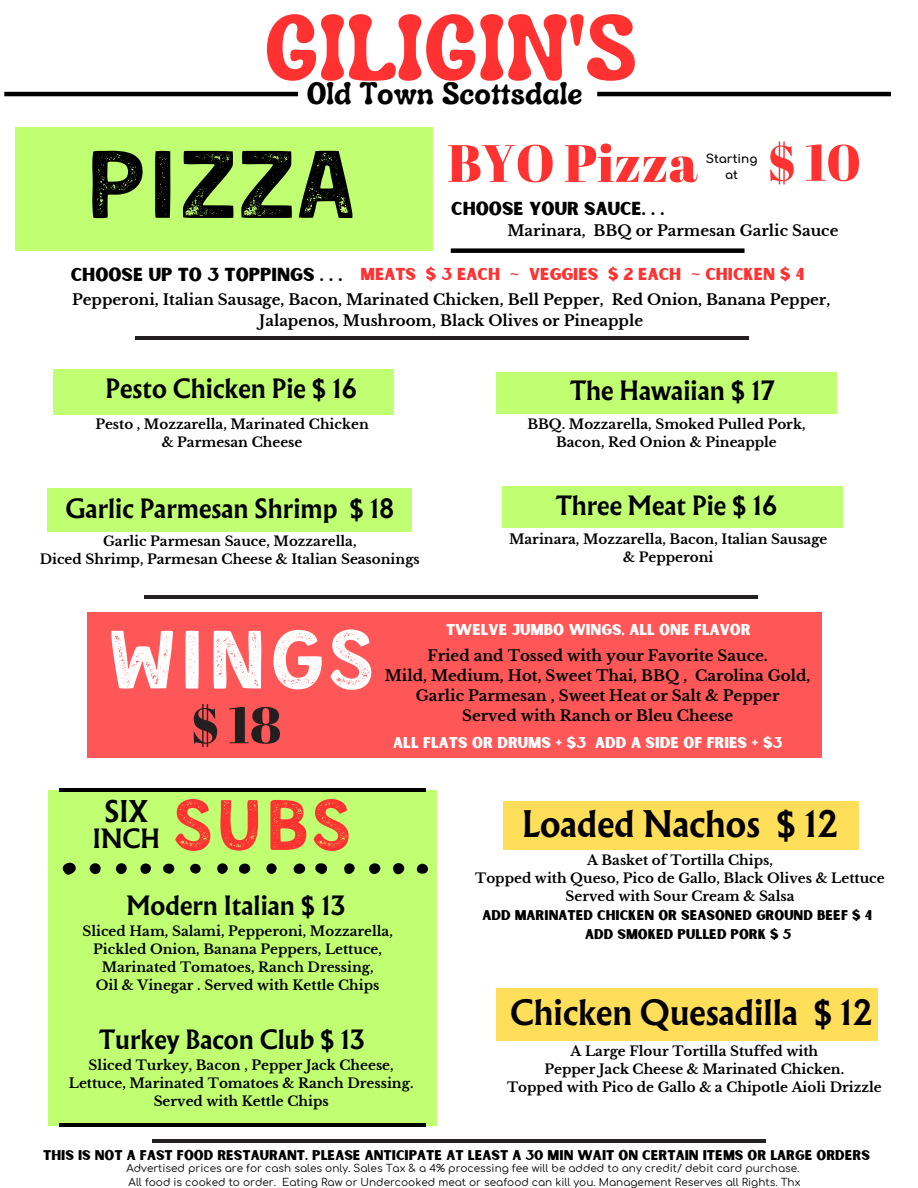
<style>
.page{position:relative;width:918px;height:1188px;background:#fff}
.page>*{position:absolute;margin:0;border:0;box-sizing:border-box;transform-origin:0 0}
.t1{font:99px "Kent 4 F Printed";color:#000}
.t2{font:700 93px "Luckybones";color:#ff3131}
.t3{font:85.5px "Kent 4 F Printed";color:#fff}
.t4{font:73.5px "Kent 4 F Printed";color:#ff3131}
.t5{font:52.5px "Abril Fatface";color:#ff3131}
.t6{font:51px "Abril Fatface";color:#ff3131}
.t7{font:51px "Abril Fatface";color:#231f20}
.t8{font:700 33px "Albertus Nova";color:#000}
.t9{font:700 31.5px "Albertus Nova";color:#000}
.t10{font:700 31.5px "Luckybones";color:#000}
.t11{font:700 27px "Albertus Nova";color:#000}
.t12{font:700 24px "Albertus Nova";color:#000}
.t13{font:18px "Sunborn Sans One";color:#000}
.t14{font:16.5px "Sunborn Sans One";color:#ff3131}
.t15{font:700 15px/20.2px "Libre Baskerville";color:#000;text-align:center}
.t16{font:15px "Sunborn Sans One";color:#fff}
.t17{font:700 13.5px/18px "Libre Baskerville";color:#000;text-align:center}
.t18{font:13.5px "Sunborn Sans One";color:#000}
.t19{font:700 12px "Comfortaa";color:#000}
.t20{font:10.5px "Comfortaa";color:#000}
.s1{font-family:"Noto Sans"}
</style>
<div class="page">
<hr style="left:4px;top:92px;width:294px;height:4px;background:#000">
<div style="left:15px;top:127px;width:418px;height:124px;background:#c1ff72"></div>
<div style="left:87px;top:613px;width:735px;height:145px;background:#ff5757"></div>
<div style="left:503px;top:801px;width:356px;height:49px;background:#ffde59"></div>
<div style="left:496px;top:988px;width:381px;height:53px;background:#ffde59"></div>
<div style="left:53px;top:369px;width:340px;height:45px;background:#c1ff72"></div>
<div style="left:496px;top:372px;width:341px;height:42px;background:#c1ff72"></div>
<hr style="left:597px;top:92px;width:294px;height:4px;background:#000">
<div style="left:451px;top:248px;width:294px;height:5px;background:#000"></div>
<hr style="left:135px;top:336px;width:614px;height:3px;background:#231f20">
<div style="left:48px;top:488px;width:364px;height:44px;background:#c1ff72"></div>
<div style="left:502px;top:486px;width:341px;height:42px;background:#c1ff72"></div>
<hr style="left:145px;top:595px;width:613px;height:4px;background:#231f20">
<hr style="left:152px;top:1139px;width:614px;height:4px;background:#231f20">
<div style="left:48px;top:790px;width:388px;height:336px;background:#c1ff72"></div>
<svg style="left:62px;top:863px;width:14px;height:12px"></svg>
<svg style="left:315px;top:863px;width:12px;height:11px"></svg>
<div style="left:393px;top:863px;width:11px;height:11px;background:#000;border-radius:50%"></div>
<div style="left:369px;top:863px;width:11px;height:11px;background:#000;border-radius:50%"></div>
<div style="left:90px;top:863px;width:11px;height:11px;background:#000;border-radius:50%"></div>
<svg style="left:293px;top:864px;width:12px;height:10px"></svg>
<div style="left:116px;top:863px;width:11px;height:11px;background:#000;border-radius:50%"></div>
<div style="left:239px;top:864px;width:11px;height:10px;background:#000;border-radius:50%"></div>
<svg style="left:163px;top:864px;width:12px;height:10px"></svg>
<div style="left:344px;top:863px;width:11px;height:11px;background:#000;border-radius:5px"></div>
<svg style="left:417px;top:864px;width:11px;height:10px"></svg>
<div style="left:217px;top:863px;width:11px;height:11px;background:#000;border-radius:50%"></div>
<div style="left:140px;top:864px;width:11px;height:10px;background:#000;border-radius:5px"></div>
<svg style="left:266px;top:863px;width:11px;height:11px"></svg>
<div style="left:190px;top:864px;width:11px;height:10px;background:#000;border-radius:50%"></div>
<hr style="left:60px;top:788px;width:366px;height:3px;background:#000">
<hr style="left:60px;top:1123px;width:366px;height:3px;background:#000">
<h1 class="t2" style="left:265px;top:-13px;width:374px">GILIGIN'S</h1>
<h6 class="t10" style="left:307px;top:72px;width:277px">Old Town Scottsdale</h6>
<h2 class="t5" style="left:447px;top:126px;width:252px">BYO Pizza</h2>
<h5 class="t19" style="left:706px;top:152px;width:53px">Starting</h5>
<p class="t6" style="left:767px;top:127px;width:95px">$10</p>
<p class="t1" style="left:84px;top:144px;width:273px">PIZZA</p>
<p class="t19" style="left:725px;top:168px;width:14px">at</p>
<p class="t13" style="left:451px;top:197px;width:215px">CHOOSE YOUR SAUCE. . .</p>
<p class="t15" style="left:507px;top:221px;width:333px">Marinara, BBQ or Parmesan Garlic Sauce</p>
<p class="t13" style="left:71px;top:263px;width:273px">CHOOSE UP TO 3 TOPPINGS . . .</p>
<h5 class="t15" style="left:72px;top:290px;width:760px">Pepperoni, Italian Sausage, Bacon, Marinated Chicken, Bell Pepper, Red Onion, Banana Pepper,<br>Jalapenos, Mushroom, Black Olives or Pineapple</h5>
<p class="t14" style="left:360px;top:264px;width:446px">MEATS $ 3 EACH <span class="s1">~</span> VEGGIES $ 2 EACH <span class="s1">~</span> CHICKEN $ 4</p>
<p class="t12" style="left:106px;top:372px;width:253px">Pesto Chicken Pie $ 16</p>
<p class="t12" style="left:571px;top:374px;width:206px">The Hawaiian $ 17</p>
<p class="t17" style="left:95px;top:415px;width:275px">Pesto , Mozzarella, Marinated Chicken</p>
<p class="t17" style="left:162px;top:433px;width:142px">&amp; Parmesan Cheese</p>
<p class="t17" style="left:527px;top:415px;width:280px">BBQ. Mozzarella, Smoked Pulled Pork,</p>
<h4 class="t17" style="left:556px;top:433px;width:222px">Bacon, Red Onion &amp; Pineapple</h4>
<p class="t12" style="left:65px;top:492px;width:330px">Garlic Parmesan Shrimp $ 18</p>
<p class="t17" style="left:103px;top:532px;width:255px">Garlic Parmesan Sauce, Mozzarella,</p>
<p class="t17" style="left:40px;top:550px;width:382px">Diced Shrimp, Parmesan Cheese &amp; Italian Seasonings</p>
<p class="t12" style="left:556px;top:489px;width:222px">Three Meat Pie $ 16</p>
<p class="t17" style="left:509px;top:530px;width:320px">Marinara, Mozzarella, Bacon, Italian Sausage &amp; Pepperoni</p>
<p class="t3" style="left:106px;top:624px;width:271px">WINGS</p>
<p class="t7" style="left:190px;top:689px;width:92px">$18</p>
<p class="t16" style="left:446px;top:620px;width:306px">TWELVE JUMBO WINGS, ALL ONE FLAVOR</p>
<p class="t15" style="left:427px;top:645px;width:342px">Fried and Tossed with your Favorite Sauce.</p>
<p class="t15" style="left:385px;top:665px;width:427px">Mild, Medium, Hot, Sweet Thai, BBQ , Carolina Gold,<br>Garlic Parmesan , Sweet Heat or Salt &amp; Pepper</p>
<p class="t15" style="left:462px;top:706px;width:273px">Served with Ranch or Bleu Cheese</p>
<p class="t16" style="left:393px;top:733px;width:391px">ALL FLATS OR DRUMS + $3 ADD A SIDE OF FRIES + $3</p>
<p class="t11" style="left:104px;top:792px;width:45px">SIX</p>
<p class="t12" style="left:93px;top:822px;width:69px">INCH</p>
<p class="t4" style="left:172px;top:795px;width:183px">SUBS</p>
<p class="t12" style="left:126px;top:889px;width:220px">Modern Italian $ 13</p>
<p class="t8" style="left:522px;top:801px;width:317px">Loaded Nachos $ 12</p>
<p class="t17" style="left:587px;top:852px;width:188px">A Basket of Tortilla Chips,</p>
<p class="t17" style="left:475px;top:870px;width:411px">Topped with Queso, Pico de Gallo, Black Olives &amp; Lettuce</p>
<p class="t17" style="left:566px;top:888px;width:231px">Served with Sour Cream &amp; Salsa</p>
<p class="t18" style="left:483px;top:907px;width:391px">ADD MARINATED CHICKEN OR SEASONED GROUND BEEF $ 4</p>
<h6 class="t17" style="left:82px;top:923px;width:312px">Sliced Ham, Salami, Pepperoni, Mozzarella,</h6>
<p class="t17" style="left:93px;top:941px;width:290px">Pickled Onion, Banana Peppers, Lettuce,</p>
<p class="t17" style="left:102px;top:959px;width:273px">Marinated Tomatoes, Ranch Dressing,</p>
<p class="t17" style="left:96px;top:977px;width:285px">Oil &amp; Vinegar . Served with Kettle Chips</p>
<p class="t12" style="left:100px;top:1023px;width:267px">Turkey Bacon Club $ 13</p>
<p class="t17" style="left:89px;top:1056px;width:307px">Sliced Turkey, Bacon , Pepper Jack Cheese,</p>
<p class="t17" style="left:69px;top:1074px;width:346px">Lettuce, Marinated Tomatoes &amp; Ranch Dressing.</p>
<h6 class="t17" style="left:154px;top:1092px;width:177px">Served with Kettle Chips</h6>
<p class="t18" style="left:585px;top:925px;width:208px">ADD SMOKED PULLED PORK $ 5</p>
<p class="t9" style="left:510px;top:991px;width:363px">Chicken Quesadilla $ 12</p>
<p class="t17" style="left:571px;top:1042px;width:249px">A Large Flour Tortilla Stuffed with</p>
<p class="t17" style="left:545px;top:1060px;width:301px">Pepper Jack Cheese &amp; Marinated Chicken.</p>
<p class="t17" style="left:507px;top:1078px;width:376px">Topped with Pico de Gallo &amp; a Chipotle Aioli Drizzle</p>
<p class="t18" style="left:43px;top:1147px;width:828px">THIS IS NOT A FAST FOOD RESTAURANT. PLEASE ANTICIPATE AT LEAST A 30 MIN WAIT ON CERTAIN ITEMS OR LARGE ORDERS</p>
<h3 class="t20" style="left:126px;top:1162px;width:675px">Advertised prices are for cash sales only. Sales Tax &amp; a 4% processing fee will be added to any credit/ debit card purchase.</h3>
<h5 class="t20" style="left:129px;top:1176px;width:673px">All food is cooked to order. Eating Raw or Undercooked meat or seafood can kill you. Management Reserves all Rights. Thx</h5>
</div>
